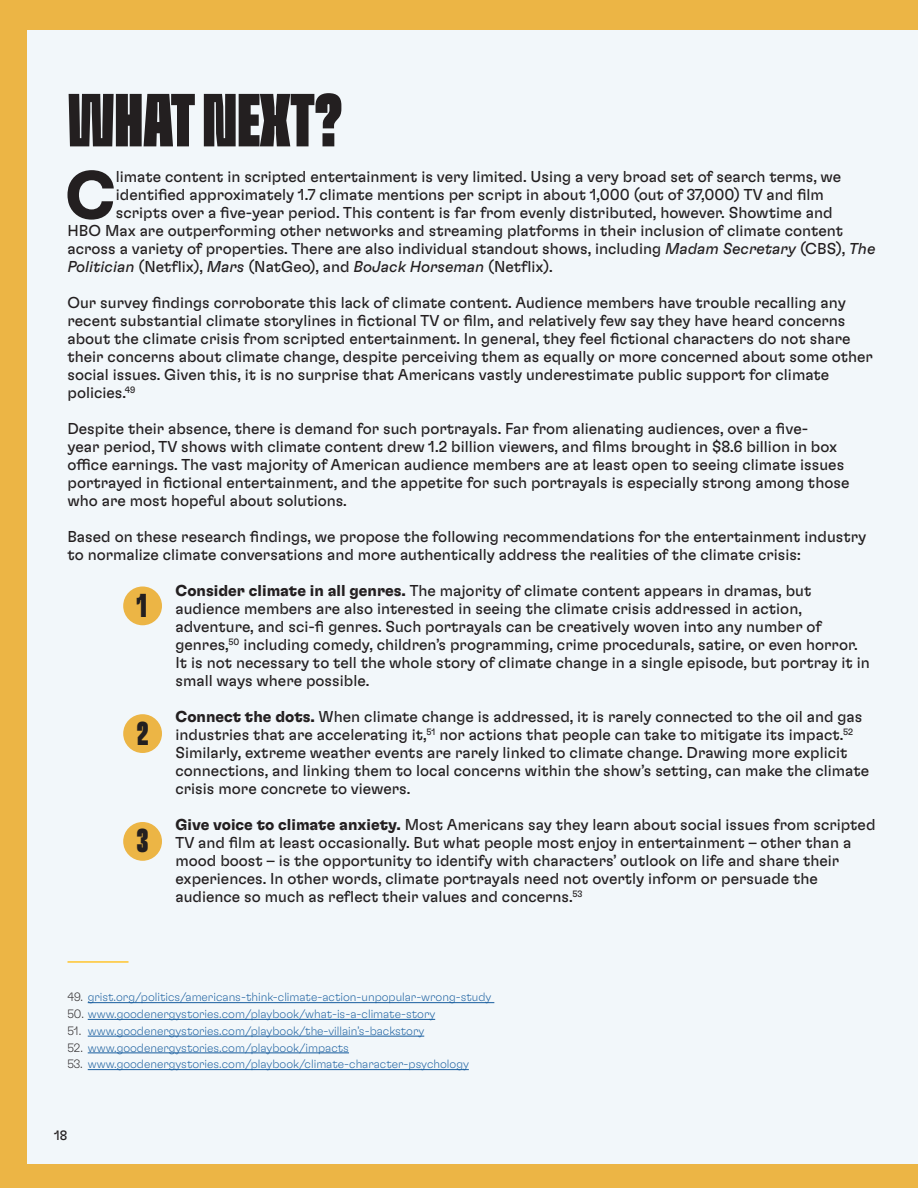
<style>
.page{position:relative;width:918px;height:1188px;background:#ecb545}
.page>*{position:absolute;margin:0;border:0;box-sizing:border-box;transform-origin:0 0}
.t1{font:75px "GT Flexa X Cm Bl";letter-spacing:-.01em;color:#231f20}
.t2{font:700 67.2px "GT Flexa";color:#231f20}
.t3{font:33.15px "GT Flexa X Cm Bl";color:#231f20}
.t4{font:15.75px/18px "GT Flexa";color:#231f20}
.t5{font:13.5px "GT Flexa";color:#231f20}
.t6{font:100 12px "GT Flexa";color:#175d9e}
.s1{font-style:italic}
.s2{font-weight:700}
.s3{color:#231f20}
</style>
<div class="page">
<div style="left:27px;top:30px;width:890px;height:1134px;background:#f2f7fa"></div>
<hr style="left:68px;top:961px;width:61px;height:2px;background:#ffc52d">
<hr style="left:88px;top:1002px;width:406px;height:1px;background:#175d9e">
<hr style="left:88px;top:1019px;width:347px;height:1px;background:#175d9e">
<hr style="left:88px;top:1036px;width:336px;height:1px;background:#175d9e">
<hr style="left:88px;top:1053px;width:261px;height:1px;background:#175d9e">
<hr style="left:88px;top:1069px;width:381px;height:1px;background:#175d9e">
<div style="left:123px;top:587px;width:39px;height:38px;background:#ecb545;border-radius:50%"></div>
<div style="left:123px;top:714px;width:39px;height:39px;background:#ecb545;border-radius:50%"></div>
<div style="left:123px;top:822px;width:39px;height:39px;background:#ecb545;border-radius:50%"></div>
<p class="t1" style="left:68px;top:75px;width:277px">WHAT NEXT?</p>
<p class="t2" style="left:65px;top:153px;width:52px">C</p>
<p class="t4" style="left:116px;top:167px;width:727px">limate content in scripted entertainment is very limited. Using a very broad set of search terms, we</p>
<p class="t4" style="left:116px;top:185px;width:710px">identified approximately 1.7 climate mentions per script in about 1,000 (out of 37,000) TV and film</p>
<p class="t4" style="left:116px;top:203px;width:718px">scripts over a five-year period. This content is far from evenly distributed, however. Showtime and</p>
<p class="t4" style="left:68px;top:221px;width:777px">HBO Max are outperforming other networks and streaming platforms in their inclusion of climate content</p>
<p class="t4" style="left:68px;top:239px;width:809px">across a variety of properties. There are also individual standout shows, including <span class="s1">Madam Secretary</span> (CBS), <span class="s1">The</span></p>
<p class="t4" style="left:68px;top:257px;width:487px"><span class="s1">Politician</span> (Netflix), <span class="s1">Mars</span> (NatGeo), and <span class="s1">BoJack Horseman</span> (Netflix).</p>
<p class="t4" style="left:68px;top:293px;width:807px">Our survey findings corroborate this lack of climate content. Audience members have trouble recalling any recent substantial climate storylines in fictional TV or film, and relatively few say they have heard concerns about the climate crisis from scripted entertainment. In general, they feel fictional characters do not share their concerns about climate change, despite perceiving them as equally or more concerned about some other social issues. Given this, it is no surprise that Americans vastly underestimate public support for climate policies.<sup>49</sup></p>
<p class="t4" style="left:68px;top:419px;width:783px">Despite their absence, there is demand for such portrayals. Far from alienating audiences, over a five-<br>year period, TV shows with climate content drew 1.2 billion viewers, and films brought in $8.6 billion in box office earnings. The vast majority of American audience members are at least open to seeing climate issues portrayed in fictional entertainment, and the appetite for such portrayals is especially strong among those who are most hopeful about solutions.</p>
<p class="t4" style="left:68px;top:527px;width:800px">Based on these research findings, we propose the following recommendations for the entertainment industry to normalize climate conversations and more authentically address the realities of the climate crisis:</p>
<p class="t4" style="left:176px;top:581px;width:696px"><span class="s2">Consider climate in all genres.</span> The majority of climate content appears in dramas, but audience members are also interested in seeing the climate crisis addressed in action, adventure, and sci-fi genres. Such portrayals can be creatively woven into any number of genres,<sup>50</sup> including comedy, children’s programming, crime procedurals, satire, or even horror.<br>It is not necessary to tell the whole story of climate change in a single episode, but portray it in small ways where possible.</p>
<p class="t4" style="left:176px;top:707px;width:695px"><span class="s2">Connect the dots.</span> When climate change is addressed, it is rarely connected to the oil and gas industries that are accelerating it,<sup>51</sup> nor actions that people can take to mitigate its impact.<sup>52<br></sup>Similarly, extreme weather events are rarely linked to climate change. Drawing more explicit connections, and linking them to local concerns within the show’s setting, can make the climate crisis more concrete to viewers.</p>
<p class="t4" style="left:176px;top:815px;width:702px"><span class="s2">Give voice to climate anxiety.</span> Most Americans say they learn about social issues from scripted TV and film at least occasionally. But what people most enjoy in entertainment – other than a mood boost – is the opportunity to identify with characters’ outlook on life and share their experiences. In other words, climate portrayals need not overtly inform or persuade the audience so much as reflect their values and concerns.<sup>53</sup></p>
<p class="t3" style="left:137px;top:585px;width:12px">1</p>
<p class="t3" style="left:137px;top:713px;width:13px">2</p>
<p class="t3" style="left:137px;top:821px;width:13px">3</p>
<p class="t6" style="left:68px;top:990px;width:425px"><span class="s3">49.</span> grist.org/politics/americans-think-climate-action-unpopular-wrong-study</p>
<p class="t6" style="left:68px;top:1007px;width:369px"><span class="s3">50.</span> www.goodenergystories.com/playbook/what-is-a-climate-story</p>
<p class="t6" style="left:68px;top:1023px;width:358px"><span class="s3">51.</span> www.goodenergystories.com/playbook/the-villain’s-backstory</p>
<p class="t6" style="left:68px;top:1040px;width:283px"><span class="s3">52.</span> www.goodenergystories.com/playbook/impacts</p>
<p class="t6" style="left:68px;top:1057px;width:403px"><span class="s3">53.</span> www.goodenergystories.com/playbook/climate-character-psychology</p>
<p class="t5" style="left:54px;top:1127px;width:15px">18</p>
</div>
